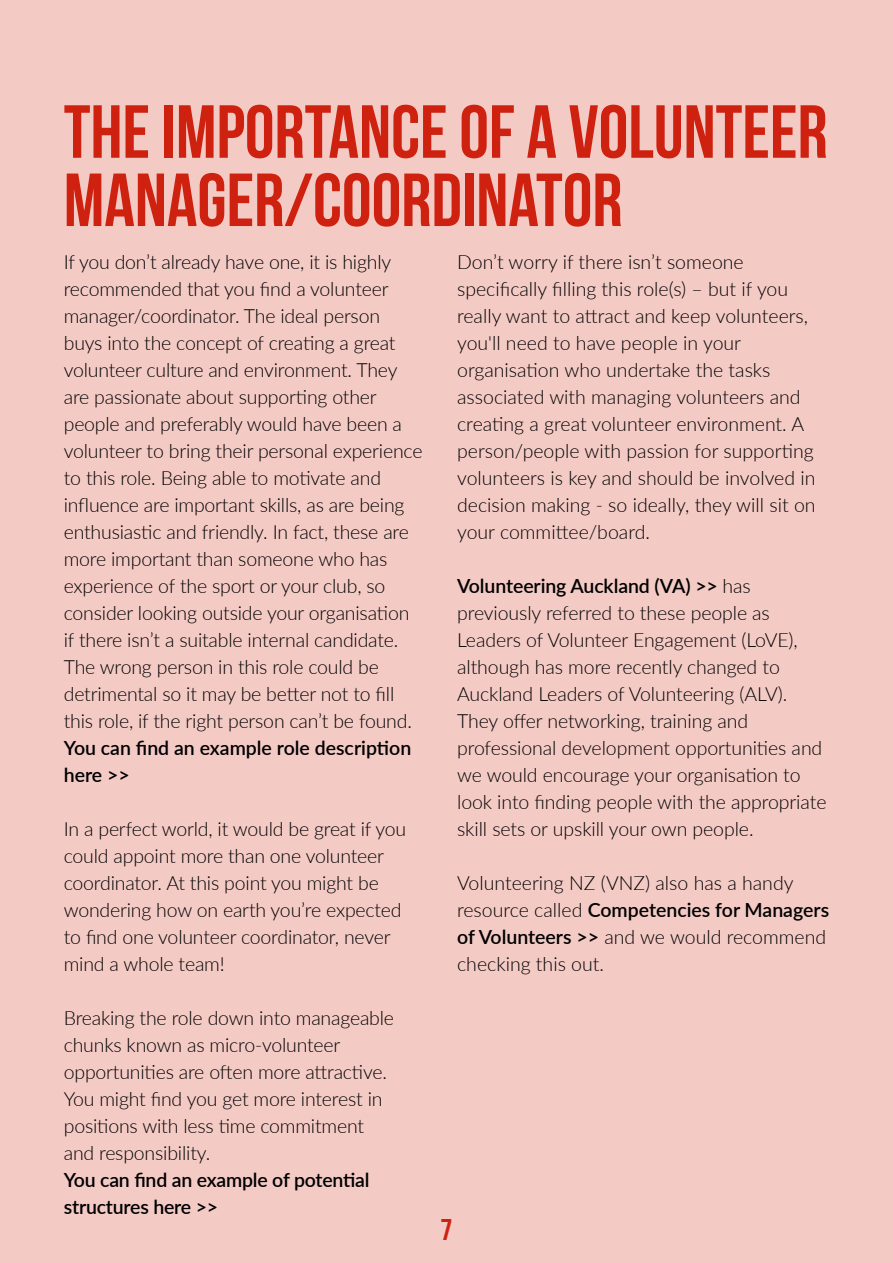
<style>
.page{position:relative;width:893px;height:1263px;background:#f4cac5}
.page>*{position:absolute;margin:0;border:0;box-sizing:border-box;transform-origin:0 0}
.t1{font:75px/68.2px "Bebas Neue";color:#cf210f}
.t2{font:30px "Bebas Neue";color:#cf210f}
.t3{font:300 19.5px/27px "Lato";letter-spacing:-.01em;color:#000}
.t4{font:600 19.5px/27px "Lato";letter-spacing:-.01em;color:#000}
.s1{font-weight:600}
</style>
<div class="page">
<h1 class="t1" style="left:64px;top:97px;width:765px">THE IMPORTANCE OF A VOLUNTEER<br>MANAGER/COORDINATOR</h1>
<p class="t3" style="left:64px;top:247px;width:360px">If you don’t already have one, it is highly recommended that you find a volunteer manager/coordinator. The ideal person buys into the concept of creating a great volunteer culture and environment. They are passionate about supporting other people and preferably would have been a volunteer to bring their personal experience to this role. Being able to motivate and influence are important skills, as are being enthusiastic and friendly. In fact, these are more important than someone who has experience of the sport or your club, so consider looking outside your organisation if there isn’t a suitable internal candidate.<br>The wrong person in this role could be detrimental so it may be better not to fill this role, if the right person can’t be found.</p>
<p class="t4" style="left:64px;top:733px;width:349px">You can find an example role description here &gt;&gt;</p>
<p class="t3" style="left:64px;top:815px;width:344px">In a perfect world, it would be great if you could appoint more than one volunteer coordinator. At this point you might be wondering how on earth you’re expected to find one volunteer coordinator, never mind a whole team!</p>
<p class="t3" style="left:64px;top:1004px;width:332px">Breaking the role down into manageable chunks known as micro-volunteer opportunities are often more attractive.<br>You might find you get more interest in positions with less time commitment and responsibility.</p>
<p class="t4" style="left:64px;top:1165px;width:307px">You can find an example of potential structures here &gt;&gt;</p>
<p class="t3" style="left:457px;top:248px;width:360px">Don’t worry if there isn’t someone specifically filling this role(s) – but if you really want to attract and keep volunteers, you'll need to have people in your organisation who undertake the tasks associated with managing volunteers and creating a great volunteer environment. A person/people with passion for supporting volunteers is key and should be involved in decision making - so ideally, they will sit on your committee/board.</p>
<p class="t3" style="left:457px;top:572px;width:371px"><span class="s1">Volunteering Auckland (VA) &gt;&gt;</span> has previously referred to these people as Leaders of Volunteer Engagement (LoVE), although has more recently changed to Auckland Leaders of Volunteering (ALV).<br>They offer networking, training and professional development opportunities and we would encourage your organisation to look into finding people with the appropriate skill sets or upskill your own people.</p>
<p class="t3" style="left:457px;top:869px;width:374px">Volunteering NZ (VNZ) also has a handy resource called <span class="s1">Competencies for Managers of Volunteers &gt;&gt;</span> and we would recommend checking this out.</p>
<h2 class="t2" style="left:441px;top:1214px;width:13px">7</h2>
</div>
